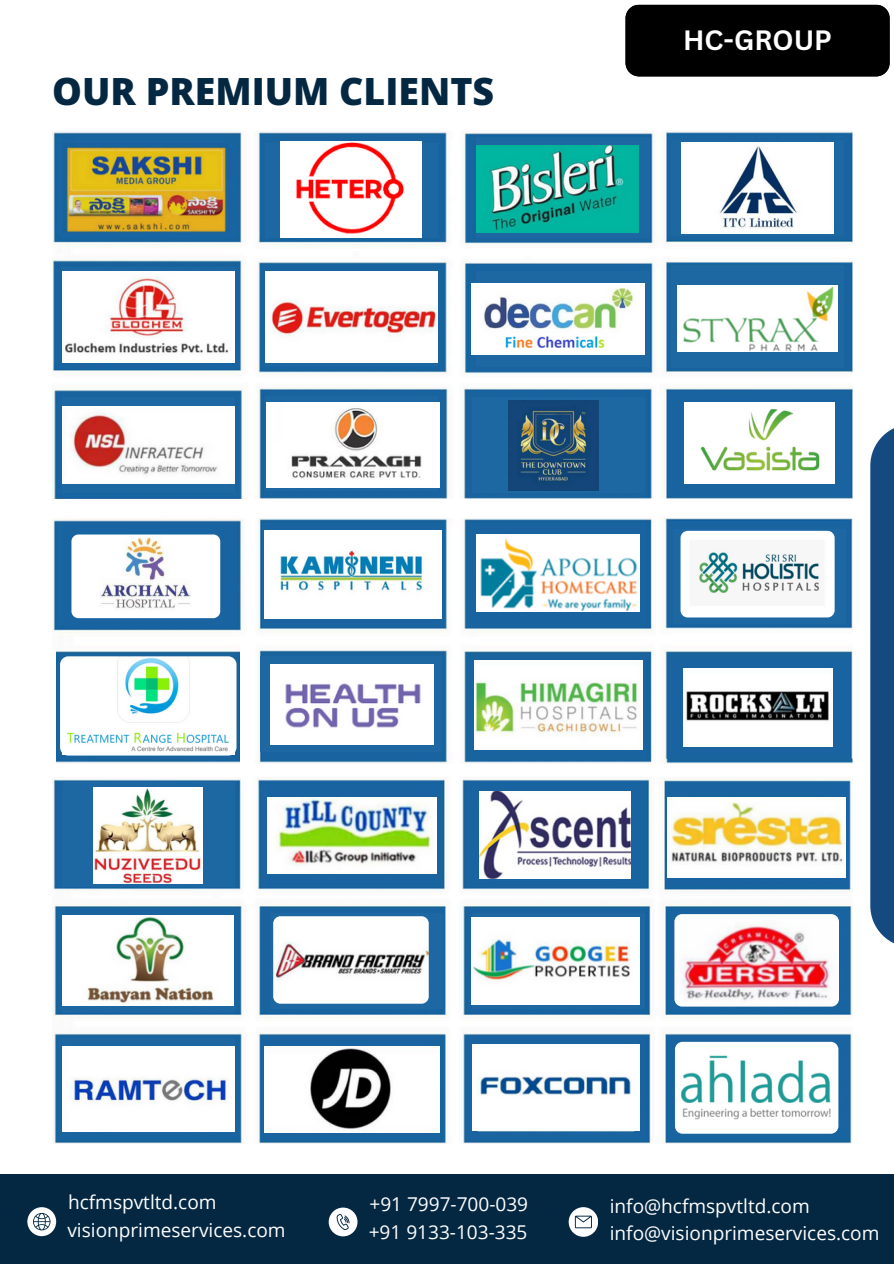
<style>
.page{position:relative;width:894px;height:1264px;background:#fff}
.page>*{position:absolute;margin:0;border:0;box-sizing:border-box;transform-origin:0 0}
.t1{font:800 37.5px "Open Sans";color:#042842}
.t2{font:700 27.15px "Canva Sans";color:#fff}
.t3{font:19.05px "Open Sans";color:#fdfefe}
</style>
<div class="page">
<img style="left:52px;top:131px;width:800px;height:368px">
<img style="left:52px;top:518px;width:800px;height:245px">
<img style="left:52px;top:778px;width:800px;height:365px">
<div style="left:265px;top:143px;width:172px;height:95px;background:#1d68a2"></div>
<img style="left:280px;top:141px;width:142px;height:97px">
<div style="left:260px;top:657px;width:182px;height:94px;background:#1d68a2"></div>
<div style="left:472px;top:398px;width:172px;height:94px;background:#1d68a2"></div>
<img style="left:476px;top:138px;width:173px;height:99px">
<img style="left:476px;top:146px;width:162px;height:86px">
<img style="left:671px;top:140px;width:172px;height:95px">
<img style="left:681px;top:142px;width:152px;height:91px">
<img style="left:62px;top:268px;width:173px;height:3px">
<img style="left:62px;top:271px;width:173px;height:91px">
<img style="left:265px;top:362px;width:172px;height:4px">
<img style="left:265px;top:271px;width:172px;height:91px">
<div style="left:476px;top:271px;width:173px;height:95px;background:#1d68a2"></div>
<div style="left:671px;top:266px;width:172px;height:101px;background:#1d68a2"></div>
<div style="left:62px;top:397px;width:173px;height:95px;background:#1d68a2"></div>
<img style="left:62px;top:406px;width:173px;height:77px">
<img style="left:265px;top:396px;width:172px;height:95px">
<img style="left:508px;top:400px;width:90px;height:90px">
<div style="left:62px;top:782px;width:173px;height:104px;background:#1d68a2"></div>
<img style="left:62px;top:917px;width:173px;height:95px">
<img style="left:270px;top:913px;width:172px;height:95px">
<img style="left:472px;top:913px;width:172px;height:95px">
<img style="left:62px;top:1038px;width:173px;height:94px">
<img style="left:240px;top:644px;width:9px;height:119px">
<img style="left:52px;top:649px;width:4px;height:114px">
<img style="left:479px;top:791px;width:151px;height:87px">
<img style="left:264px;top:1046px;width:175px;height:86px">
<img style="left:62px;top:1046px;width:173px;height:85px">
<img style="left:471px;top:917px;width:168px;height:87px">
<img style="left:673px;top:529px;width:172px;height:94px">
<img style="left:93px;top:787px;width:110px;height:96px">
<div style="left:0;top:1174px;width:893px;height:89px;background:#042842"></div>
<svg style="left:27px;top:1207px;width:29px;height:29px"></svg>
<svg style="left:328px;top:1207px;width:29px;height:29px"></svg>
<svg style="left:568px;top:1207px;width:29px;height:29px"></svg>
<div style="left:625px;top:5px;width:264px;height:71px;background:#000"></div>
<div style="left:870px;top:424px;width:23px;height:523px;background:#154a81"></div>
<img style="left:71px;top:534px;width:149px;height:84px;border-radius:7px">
<img style="left:476px;top:534px;width:163px;height:77px">
<img style="left:680px;top:531px;width:154px;height:86px;border-radius:7px">
<img style="left:60px;top:656px;width:176px;height:99px;border-radius:8px">
<img style="left:273px;top:916px;width:155px;height:87px;border-radius:7px">
<img style="left:674px;top:914px;width:164px;height:92px;border-radius:8px">
<img style="left:471px;top:283px;width:173px;height:71px">
<img style="left:674px;top:1041px;width:164px;height:92px;border-radius:8px">
<img style="left:683px;top:402px;width:151px;height:81px">
<img style="left:270px;top:664px;width:163px;height:80px">
<img style="left:63px;top:915px;width:171px;height:90px">
<img style="left:267px;top:403px;width:172px;height:84px">
<img style="left:265px;top:531px;width:176px;height:87px">
<img style="left:267px;top:797px;width:169px;height:76px">
<img style="left:473px;top:1044px;width:166px;height:86px">
<img style="left:474px;top:661px;width:168px;height:88px">
<img style="left:677px;top:286px;width:160px;height:65px">
<img style="left:667px;top:797px;width:178px;height:80px">
<img style="left:683px;top:668px;width:149px;height:78px">
<p class="t1" style="left:52px;top:65px;width:443px">OUR PREMIUM CLIENTS</p>
<p class="t2" style="left:683px;top:21px;width:150px">HC-GROUP</p>
<p class="t3" style="left:68px;top:1188px;width:150px">hcfmspvtltd.com</p>
<p class="t3" style="left:369px;top:1190px;width:160px">+91 7997-700-039</p>
<p class="t3" style="left:609px;top:1192px;width:201px">info@hcfmspvtltd.com</p>
<p class="t3" style="left:609px;top:1219px;width:271px">info@visionprimeservices.com</p>
<p class="t3" style="left:67px;top:1217px;width:220px">visionprimeservices.com</p>
<p class="t3" style="left:368px;top:1218px;width:160px">+91 9133-103-335</p>
</div>
